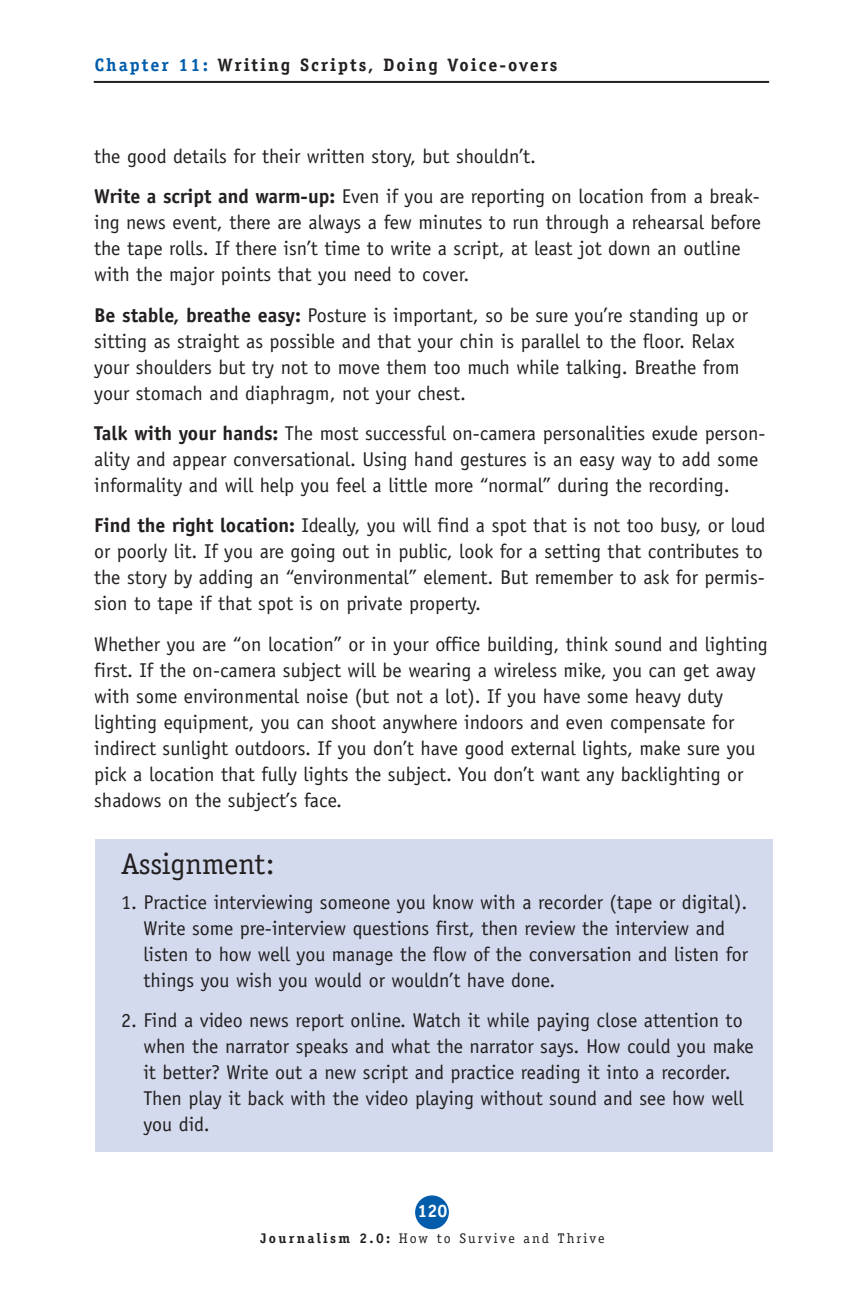
<style>
.page{position:relative;width:864px;height:1296px;background:#fff}
.page>*{position:absolute;margin:0;border:0;box-sizing:border-box;transform-origin:0 0}
.t1{font:30px "Officina Serif";color:#231f20}
.t2{font:20px/26px "Officina Sans";color:#231f20}
.t3{font:700 18px "Officina Serif";letter-spacing:.11em;color:#231f20}
.t4{font:700 18px "Officina Serif";color:#fff}
.t5{font:14px "Officina Serif";letter-spacing:.15em;color:#231f20}
.s1{color:#015dab}
.s2{font-weight:700}
</style>
<div class="page">
<div style="left:95px;top:839px;width:678px;height:313px;background:#d3daee"></div>
<div style="left:415px;top:1195px;width:34px;height:34px;background:#015dab;border-radius:50%"></div>
<hr style="left:94px;top:81px;width:675px;height:2px;background:#231f20">
<p class="t3" style="left:95px;top:58px;width:464px"><span class="s1">Chapter 11:</span> Writing Scripts, Doing Voice-overs</p>
<p class="t2" style="left:94px;top:137px;width:667px;line-height:40.4px">the good details for their written story, but shouldn’t.<br><span class="s2">Write a script and warm-up:</span> Even if you are reporting on location from a break-</p>
<p class="t2" style="left:94px;top:211px;width:668px">ing news event, there are always a few minutes to run through a rehearsal before the tape rolls. If there isn’t time to write a script, at least jot down an outline with the major points that you need to cover.</p>
<p class="t2" style="left:94px;top:303px;width:656px"><span class="s2">Be stable, breathe easy:</span> Posture is important, so be sure you’re standing up or sitting as straight as possible and that your chin is parallel to the floor. Relax your shoulders but try not to move them too much while talking. Breathe from your stomach and diaphragm, not your chest.</p>
<p class="t2" style="left:94px;top:422px;width:673px"><span class="s2">Talk with your hands:</span> The most successful on-camera personalities exude person&shy;ality and appear conversational. Using hand gestures is an easy way to add some informality and will help you feel a little more “normal” during the recording.</p>
<p class="t2" style="left:94px;top:514px;width:673px"><span class="s2">Find the right location:</span> Ideally, you will find a spot that is not too busy, or loud or poorly lit. If you are going out in public, look for a setting that contributes to the story by adding an “environmental” element. But remember to ask for permis&shy;sion to tape if that spot is on private property.</p>
<p class="t2" style="left:94px;top:633px;width:675px">Whether you are “on location” or in your office building, think sound and lighting first. If the on-camera subject will be wearing a wireless mike, you can get away with some environmental noise (but not a lot). If you have some heavy duty lighting equipment, you can shoot anywhere indoors and even compensate for indirect sunlight outdoors. If you don’t have good external lights, make sure you pick a location that fully lights the subject. You don’t want any backlighting or shadows on the subject’s face.</p>
<h1 class="t1" style="left:121px;top:846px;width:155px">Assignment:</h1>
<p class="t2" style="left:143px;top:890px;width:606px;text-indent:-22px">1. Practice interviewing someone you know with a recorder (tape or digital).<br>Write some pre-interview questions first, then review the interview and listen to how well you manage the flow of the conversation and listen for things you wish you would or wouldn’t have done.</p>
<p class="t2" style="left:143px;top:1009px;width:612px;text-indent:-22px">2. Find a video news report online. Watch it while paying close attention to when the narrator speaks and what the narrator says. How could you make it better? Write out a new script and practice reading it into a recorder.<br>Then play it back with the video playing without sound and see how well you did.</p>
<p class="t4" style="left:417px;top:1205px;width:32px">120</p>
<p class="t5" style="left:260px;top:1230px;width:346px"><span class="s2">Journalism 2.0:</span> How to Survive and Thrive</p>
</div>
